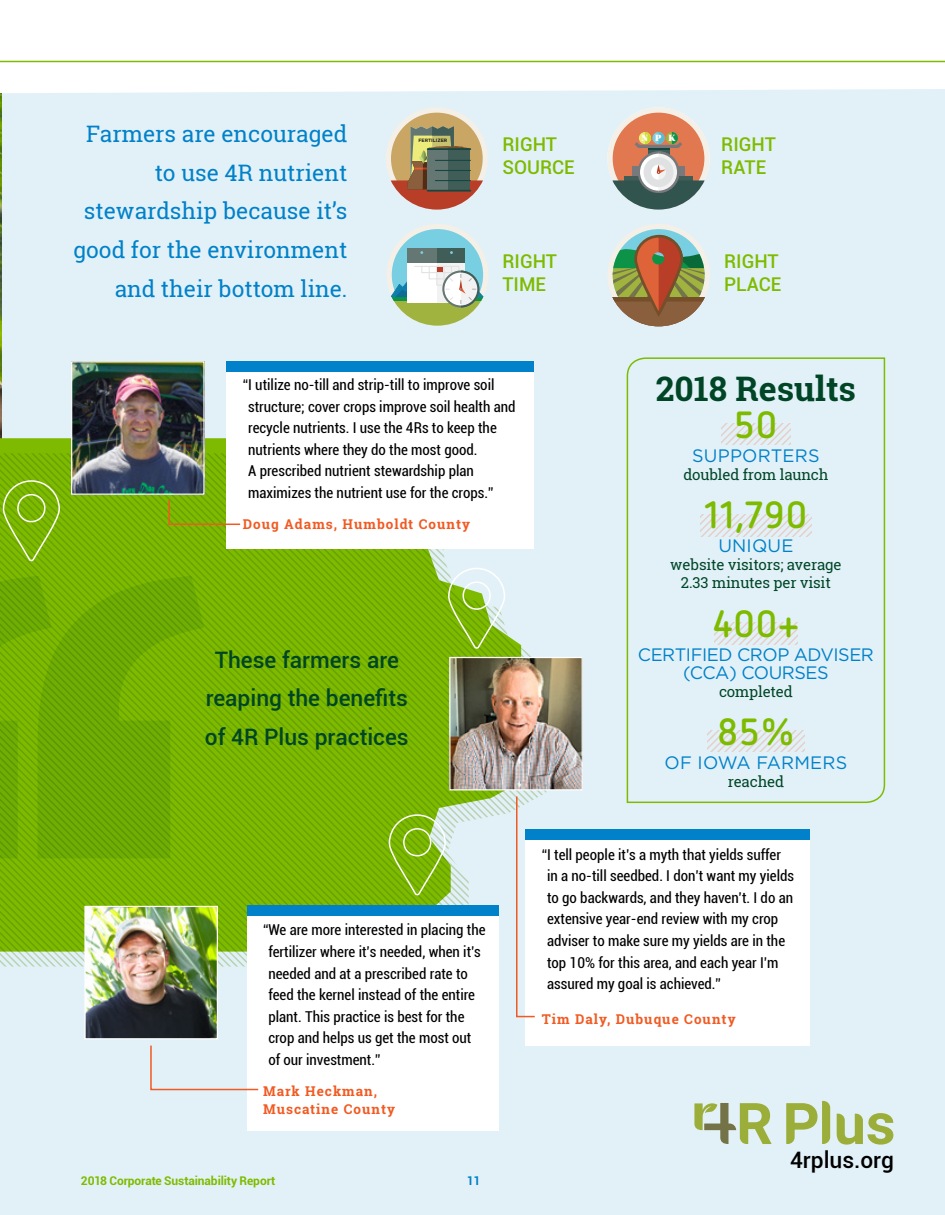
<style>
.page{position:relative;width:945px;height:1215px;background:#fff}
.page>*{position:absolute;margin:0;border:0;box-sizing:border-box;transform-origin:0 0}
.t1{font:700 37.8px "Netto OT";letter-spacing:.01em;color:#7ebb00}
.t2{font:700 33.75px "Roboto Slab";color:#004626}
.t3{font:22.65px/38.5px "Roboto Slab";color:#0081c9;text-align:right}
.t4{font:500 22.65px/38.5px "Roboto";color:#004626;text-align:center}
.t5{font:500 22.65px "Roboto";color:#000}
.t6{font:500 19.05px/22.8px "Roboto";color:#7ebb00}
.t7{font:18px/18px "Gotham";letter-spacing:-.025em;color:#0081c9;text-align:center}
.t8{font:18px "Gotham";letter-spacing:.01em;color:#0081c9}
.t9{font:condensed 15px/21.6px "Roboto";color:#000}
.t10{font:15px/18px "Roboto Slab";letter-spacing:-.01em;color:#004626;text-align:center}
.t11{font:700 13.5px/18px "Roboto Slab";letter-spacing:.075em;color:#f15a22}
.t12{font:700 12px "Roboto";letter-spacing:-.01em;color:#7ebb00}
.t13{font:700 12px "Roboto";color:#0081c9}
.t14{font:9.6px "Utopia Std Black Headline";color:#fff}
.t15{font:700 4.8px "Gotham";color:#231f20}
</style>
<div class="page">
<div style="left:0;top:89px;width:945px;height:1126px;background:#e2f1f8"></div>
<img style="left:0;top:93px;width:1px;height:345px">
<svg style="left:386px;top:107px;width:102px;height:103px"></svg>
<svg style="left:607px;top:107px;width:103px;height:103px"></svg>
<div style="left:644px;top:157px;width:29px;height:30px;border:7px solid #e0e1e2;border-radius:50%"></div>
<svg style="left:387px;top:224px;width:101px;height:102px"></svg>
<svg style="left:607px;top:224px;width:103px;height:102px"></svg>
<svg style="left:0;top:487px;width:572px;height:515px"></svg>
<svg style="left:786px;top:1101px;width:44px;height:43px"></svg>
<svg style="left:837px;top:1113px;width:56px;height:32px"></svg>
<svg style="left:694px;top:1103px;width:78px;height:41px"></svg>
<img style="left:73px;top:363px;width:130px;height:130px">
<div style="left:71px;top:361px;width:134px;height:134px;border:1px solid #fff"></div>
<svg style="left:2px;top:479px;width:59px;height:83px"></svg>
<svg style="left:388px;top:814px;width:59px;height:83px"></svg>
<svg style="left:447px;top:567px;width:59px;height:83px"></svg>
<img style="left:451px;top:659px;width:130px;height:129px">
<div style="left:449px;top:657px;width:134px;height:133px;border:1px solid #fff"></div>
<div style="left:226px;top:364px;width:308px;height:185px;background:#fff"></div>
<img style="left:86px;top:908px;width:130px;height:129px">
<div style="left:84px;top:906px;width:134px;height:133px;border:1px solid #fff"></div>
<div style="left:248px;top:906px;width:251px;height:225px;background:#fff"></div>
<div style="left:525px;top:835px;width:285px;height:211px;background:#fff"></div>
<div style="left:626px;top:357px;width:260px;height:447px;background:#e2f1f8"></div>
<svg style="left:0;top:60px;width:945px;height:3px"></svg>
<svg style="left:149px;top:1044px;width:110px;height:47px"></svg>
<svg style="left:168px;top:499px;width:73px;height:27px"></svg>
<svg style="left:515px;top:795px;width:21px;height:223px"></svg>
<div style="left:248px;top:905px;width:251px;height:10px;background:#0081c9"></div>
<div style="left:226px;top:361px;width:308px;height:10px;background:#0081c9"></div>
<div style="left:525px;top:830px;width:285px;height:10px;background:#0081c9"></div>
<svg style="left:722px;top:423px;width:68px;height:22px"></svg>
<svg style="left:701px;top:515px;width:110px;height:22px"></svg>
<svg style="left:714px;top:623px;width:83px;height:21px"></svg>
<svg style="left:708px;top:730px;width:96px;height:22px"></svg>
<h3 class="t3" style="left:73px;top:115px;width:276px">Farmers are encouraged to use 4R nutrient stewardship because it’s good for the environment and their bottom line.</h3>
<p class="t15" style="left:418px;top:138px;width:30px">FERTILIZER</p>
<p class="t6" style="left:502px;top:132px;width:74px">RIGHT<br>SOURCE</p>
<p class="t6" style="left:502px;top:249px;width:56px">RIGHT<br>TIME</p>
<p class="t9" style="left:248px;top:373px;width:269px;text-indent:-5px">“I utilize no-till and strip-till to improve soil structure; cover crops improve soil health and recycle nutrients. I use the 4Rs to keep the nutrients where they do the most good.<br>A prescribed nutrient stewardship plan maximizes the nutrient use for the crops.”</p>
<p class="t11" style="left:243px;top:515px;width:229px">Doug Adams, Humboldt County</p>
<h3 class="t4" style="left:205px;top:640px;width:205px">These farmers are reaping the benefits of 4R Plus practices</h3>
<p class="t14" style="left:641px;top:133px;width:35px">NPK</p>
<p class="t6" style="left:721px;top:132px;width:56px">RIGHT<br>RATE</p>
<p class="t6" style="left:724px;top:249px;width:59px">RIGHT<br>PLACE</p>
<h2 class="t2" style="left:656px;top:366px;width:202px">2018 Results</h2>
<h1 class="t1" style="left:734px;top:401px;width:45px">50</h1>
<p class="t8" style="left:692px;top:444px;width:129px">SUPPORTERS</p>
<p class="t10" style="left:683px;top:465px;width:147px">doubled from launch</p>
<h1 class="t1" style="left:704px;top:491px;width:105px">11,790</h1>
<p class="t7" style="left:718px;top:537px;width:77px">UNIQUE</p>
<p class="t10" style="left:670px;top:556px;width:173px">website visitors; average<br>2.33 minutes per visit</p>
<h1 class="t1" style="left:713px;top:600px;width:88px">400+</h1>
<p class="t7" style="left:638px;top:645px;width:238px">CERTIFIED CROP ADVISER (CCA) COURSES</p>
<p class="t10" style="left:719px;top:682px;width:75px">completed</p>
<h1 class="t1" style="left:717px;top:708px;width:79px">85%</h1>
<p class="t8" style="left:665px;top:751px;width:184px">OF IOWA FARMERS</p>
<p class="t10" style="left:728px;top:772px;width:58px">reached</p>
<p class="t9" style="left:268px;top:919px;width:219px;text-indent:-5px">“We are more interested in placing the fertilizer where it’s needed, when it’s needed and at a prescribed rate to feed the kernel instead of the entire plant. This practice is best for the crop and helps us get the most out of our investment.”</p>
<p class="t11" style="left:263px;top:1082px;width:134px">Mark Heckman,<br>Muscatine County</p>
<p class="t12" style="left:81px;top:1172px;width:196px">2018 Corporate Sustainability Report</p>
<p class="t13" style="left:467px;top:1172px;width:15px">11</p>
<p class="t9" style="left:547px;top:843px;width:249px;text-indent:-5px">“I tell people it’s a myth that yields suffer in a no-till seedbed. I don’t want my yields to go backwards, and they haven’t. I do an extensive year-end review with my crop adviser to make sure my yields are in the top 10% for this area, and each year I’m assured my goal is achieved.”</p>
<p class="t11" style="left:542px;top:1010px;width:195px">Tim Daly, Dubuque County</p>
<h3 class="t5" style="left:790px;top:1144px;width:105px">4rplus.org</h3>
</div>
